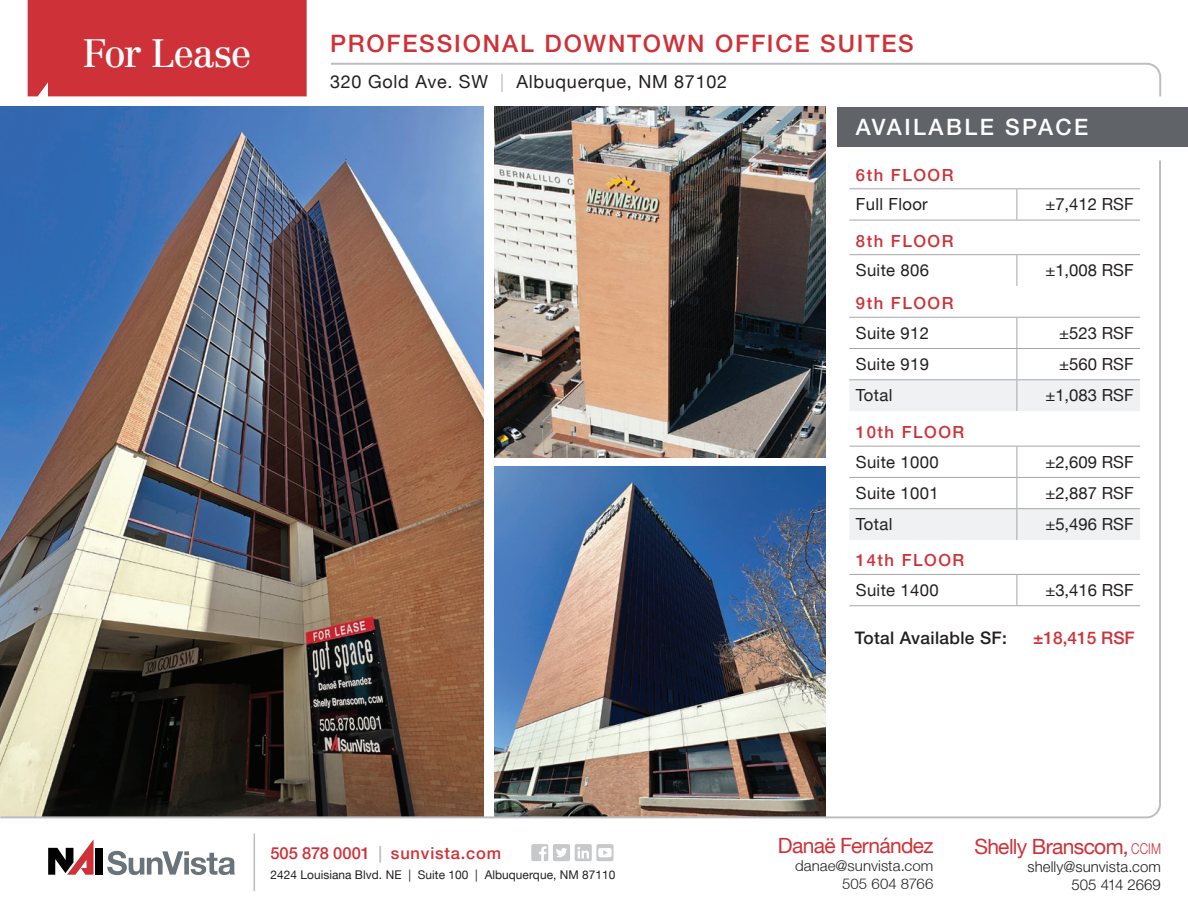
<style>
.page{position:relative;width:1188px;height:918px;background:#fff}
.page>*{position:absolute;margin:0;border:0;box-sizing:border-box;transform-origin:0 0}
.t1{font:39px "Centennial LT Std";letter-spacing:-.04em;color:#fff}
.t2{font:500 24px "Helvetica Neue LT";letter-spacing:.08em;color:#cf3138}
.t3{font:500 22.5px "Helvetica Neue LT";letter-spacing:.11em;color:#fff}
.t4{font:21px "Helvetica Neue LT";letter-spacing:-.03em;color:#cf3138}
.t5{font:18px "Helvetica Neue LT";letter-spacing:.04em;color:#231f20}
.t6{font:500 17.25px "Helvetica Neue LT";letter-spacing:.02em;color:#231f20}
.t7{font:500 17.25px "Helvetica Neue LT";color:#cf3138}
.t8{font:16.65px "Helvetica Neue LT";letter-spacing:.02em;color:#231f20}
.t9{font:500 16.65px "Helvetica Neue LT";letter-spacing:.09em;color:#cf3138}
.t10{font:500 16.5px "Helvetica Neue LT";letter-spacing:.05em;color:#cf3138}
.t11{font:300 15px/18px "Helvetica Neue LT Std";letter-spacing:.005em;color:#231f20;text-align:right}
.t12{font:300 15px/18px "Helvetica Neue LT";letter-spacing:.01em;color:#231f20;text-align:right}
.t13{font:12px "Helvetica Neue LT";letter-spacing:.005em;color:#231f20}
.s1{color:#bcbdc0}
.s2{font-family:"Helvetica Neue LT Std";font-weight:300;font-size:15px}
</style>
<div class="page">
<div style="left:96px;top:848px;width:7px;height:27px;background:#000"></div>
<svg style="left:48px;top:839px;width:46px;height:36px"></svg>
<svg style="left:107px;top:851px;width:128px;height:24px"></svg>
<div style="left:531px;top:844px;width:17px;height:17px;background:#c7c8ca;border-radius:2px"></div>
<svg style="left:539px;top:846px;width:8px;height:15px"></svg>
<div style="left:575px;top:844px;width:17px;height:17px;background:#c7c8ca;border-radius:2px"></div>
<svg style="left:577px;top:847px;width:12px;height:11px"></svg>
<div style="left:553px;top:844px;width:17px;height:17px;background:#c7c8ca;border-radius:2px"></div>
<svg style="left:556px;top:848px;width:11px;height:9px"></svg>
<div style="left:596px;top:844px;width:18px;height:17px;background:#c7c8ca;border-radius:2px"></div>
<svg style="left:598px;top:848px;width:14px;height:9px"></svg>
<hr style="left:254px;top:834px;width:1px;height:57px;background:#bcbdc0">
<img style="left:0;top:107px;width:484px;height:52px">
<img style="left:495px;top:107px;width:331px;height:52px">
<div style="left:28px;top:0;width:279px;height:96px;background:#cf3138"></div>
<svg style="left:331px;top:62px;width:831px;height:35px"></svg>
<div style="left:838px;top:107px;width:350px;height:40px;background:#606469"></div>
<img style="left:0;top:159px;width:1161px;height:660px">
<h1 class="t1" style="left:82px;top:30px;width:171px">For Lease</h1>
<h2 class="t2" style="left:330px;top:29px;width:585px">PROFESSIONAL DOWNTOWN OFFICE SUITES</h2>
<p class="t5" style="left:330px;top:71px;width:399px">320 Gold Ave. SW <span class="s1">|</span> Albuquerque, NM 87102</p>
<h3 class="t3" style="left:856px;top:113px;width:234px">AVAILABLE SPACE</h3>
<p class="t9" style="left:856px;top:165px;width:99px">6th FLOOR</p>
<p class="t8" style="left:856px;top:195px;width:73px">Full Floor</p>
<p class="t8" style="left:1045px;top:195px;width:90px">±7,412 RSF</p>
<p class="t9" style="left:856px;top:231px;width:99px">8th FLOOR</p>
<p class="t8" style="left:856px;top:260px;width:75px">Suite 806</p>
<p class="t8" style="left:1045px;top:260px;width:90px">±1,008 RSF</p>
<p class="t9" style="left:856px;top:293px;width:99px">9th FLOOR</p>
<p class="t8" style="left:856px;top:323px;width:75px">Suite 912</p>
<p class="t8" style="left:1059px;top:323px;width:76px">±523 RSF</p>
<p class="t8" style="left:856px;top:354px;width:75px">Suite 919</p>
<p class="t8" style="left:1059px;top:354px;width:76px">±560 RSF</p>
<p class="t8" style="left:856px;top:386px;width:38px">Total</p>
<p class="t8" style="left:1045px;top:386px;width:90px">±1,083 RSF</p>
<p class="t9" style="left:856px;top:422px;width:110px">10th FLOOR</p>
<p class="t8" style="left:856px;top:452px;width:84px">Suite 1000</p>
<p class="t8" style="left:1045px;top:452px;width:90px">±2,609 RSF</p>
<p class="t8" style="left:856px;top:483px;width:84px">Suite 1001</p>
<p class="t8" style="left:1045px;top:483px;width:90px">±2,887 RSF</p>
<p class="t8" style="left:856px;top:514px;width:38px">Total</p>
<p class="t8" style="left:1045px;top:514px;width:90px">±5,496 RSF</p>
<p class="t9" style="left:856px;top:550px;width:110px">14th FLOOR</p>
<p class="t8" style="left:856px;top:580px;width:84px">Suite 1400</p>
<p class="t8" style="left:1045px;top:580px;width:90px">±3,416 RSF</p>
<p class="t6" style="left:855px;top:628px;width:154px">Total Available SF:</p>
<p class="t7" style="left:1033px;top:628px;width:103px">±18,415 RSF</p>
<p class="t10" style="left:270px;top:843px;width:232px">505 878 0001 <span class="s1">|</span> sunvista.com</p>
<p class="t13" style="left:270px;top:868px;width:347px">2424 Louisiana Blvd. NE | Suite 100 | Albuquerque, NM 87110</p>
<p class="t4" style="left:778px;top:833px;width:157px">Danaë Fernández</p>
<p class="t12" style="left:795px;top:857px;width:140px">danae@sunvista.com<br>505 604 8766</p>
<p class="t4" style="left:974px;top:834px;width:188px">Shelly Branscom, <span class="s2">CCIM</span></p>
<p class="t11" style="left:1027px;top:858px;width:135px">shelly@sunvista.com<br>505 414 2669</p>
</div>
